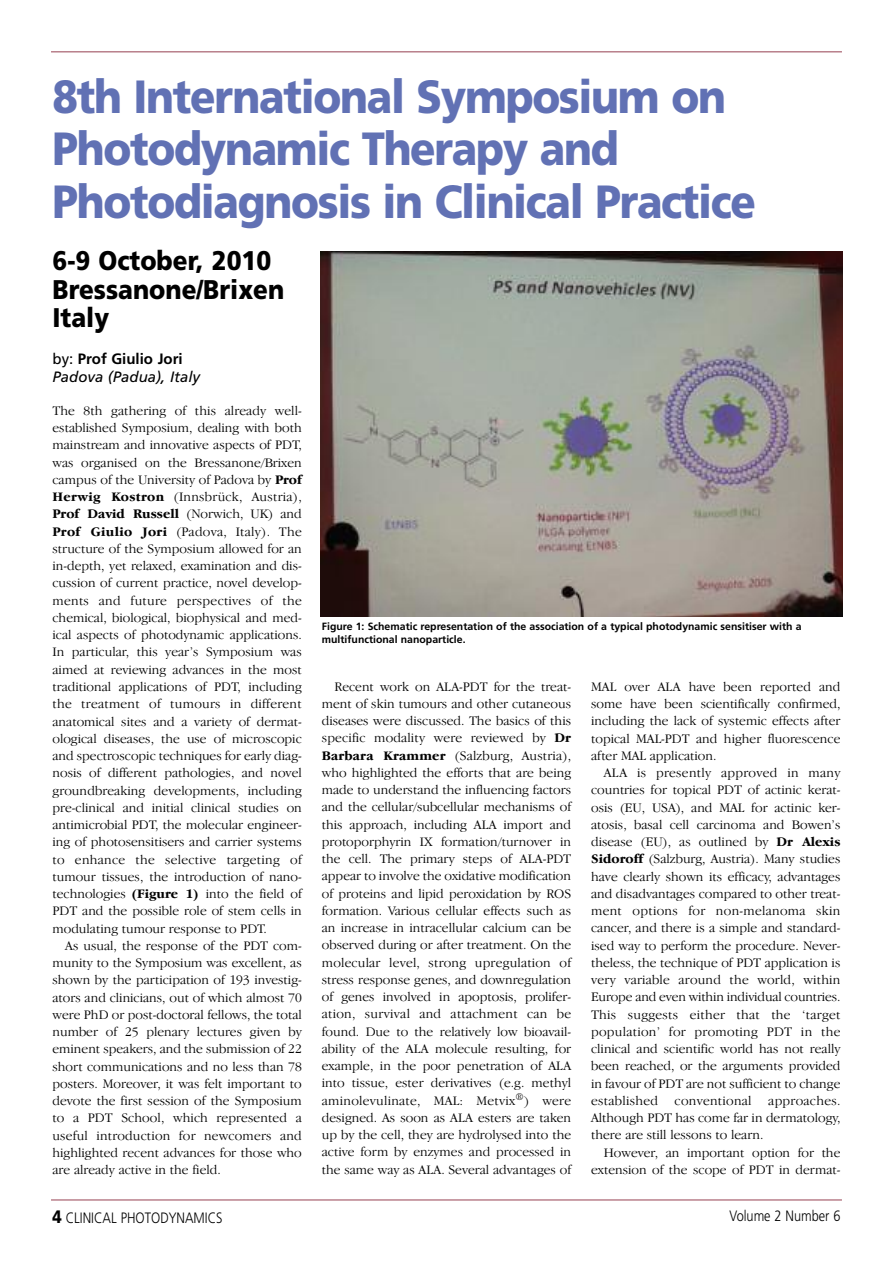
<style>
.page{position:relative;width:893px;height:1263px;background:#fff}
.page>*{position:absolute;margin:0;border:0;box-sizing:border-box;transform-origin:0 0}
.t1{font:900 46.5px/52.5px "Frutiger";letter-spacing:-.03em;color:#6171b4;scale:.9 1}
.t2{font:900 27px/28.5px "Frutiger";color:#000;scale:.9 1}
.t3{font:300 15px "Frutiger";color:#000;scale:.85 1}
.t4{font:italic 15px/18px "Frutiger";color:#000}
.t5{font:300 13.5px/17.2px "Garamond IT Cby BT";color:#000;text-align:justify}
.t6{font:700 10.5px/12.6px "Frutiger";color:#000}
.s1{font-style:normal}
.s2{font-weight:700;font-style:normal}
.s3{font-weight:700}
.s4{font-weight:900;font-size:18px}
</style>
<div class="page">
<hr style="left:51px;top:1199px;width:791px;height:2px;background:#b9808b">
<hr style="left:51px;top:51px;width:791px;height:2px;background:#b9808b">
<img style="left:320px;top:252px;width:523px;height:365px">
<h1 class="t1" style="left:53px;top:74px;width:783px">8th International Symposium on<br>Photodynamic Therapy and<br>Photodiagnosis in Clinical Practice</h1>
<h2 class="t2" style="left:53px;top:249px;width:259px">6-9 October, 2010<br>Bressanone/Brixen<br>Italy</h2>
<p class="t4" style="left:53px;top:351px;width:149px"><span class="s1">by:</span> <span class="s2">Prof Giulio Jori<br></span>Padova (Padua), Italy</p>
<p class="t5" style="left:53px;top:403px;width:251px">The 8th gathering of this already well&shy;established Symposium, dealing with both mainstream and innovative aspects of PDT, was organised on the Bressanone/Brixen campus of the University of Padova by <span class="s3">Prof Herwig Kostron</span> (Innsbrück, Austria), <span class="s3">Prof David Russell</span> (Norwich, UK) and <span class="s3">Prof Giulio Jori</span> (Padova, Italy). The structure of the Symposium allowed for an in-depth, yet relaxed, examination and dis&shy;cussion of current practice, novel develop&shy;ments and future perspectives of the chemical, biological, biophysical and med&shy;ical aspects of photodynamic applications.<br>In particular, this year’s Symposium was aimed at reviewing advances in the most traditional applications of PDT, including the treatment of tumours in different anatomical sites and a variety of dermat&shy;ological diseases, the use of microscopic and spectroscopic techniques for early diag&shy;nosis of different pathologies, and novel groundbreaking developments, including pre-clinical and initial clinical studies on antimicrobial PDT, the molecular engineer&shy;ing of photosensitisers and carrier systems to enhance the selective targeting of tumour tissues, the introduction of nano&shy;technologies <span class="s3">(Figure 1)</span> into the field of PDT and the possible role of stem cells in modulating tumour response to PDT.</p>
<p class="t5" style="left:53px;top:938px;width:251px;text-indent:13px">As usual, the response of the PDT com&shy;munity to the Symposium was excellent, as shown by the participation of 193 investig&shy;ators and clinicians, out of which almost 70 were PhD or post-doctoral fellows, the total number of 25 plenary lectures given by eminent speakers, and the submission of 22 short communications and no less than 78 posters. Moreover, it was felt important to devote the first session of the Symposium to a PDT School, which represented a useful introduction for newcomers and highlighted recent advances for those who are already active in the field.</p>
<p class="t6" style="left:322px;top:621px;width:481px">Figure 1: Schematic representation of the association of a typical photodynamic sensitiser with a multifunctional nanoparticle.</p>
<p class="t5" style="left:322px;top:679px;width:251px;text-indent:13px">Recent work on ALA-PDT for the treat&shy;ment of skin tumours and other cutaneous diseases were discussed. The basics of this specific modality were reviewed by <span class="s3">Dr Barbara Krammer</span> (Salzburg, Austria), who highlighted the efforts that are being made to understand the influencing factors and the cellular/subcellular mechanisms of this approach, including ALA import and protoporphyrin IX formation/turnover in the cell. The primary steps of ALA-PDT appear to involve the oxidative modification of proteins and lipid peroxidation by ROS formation. Various cellular effects such as an increase in intracellular calcium can be observed during or after treatment. On the molecular level, strong upregulation of stress response genes, and downregulation of genes involved in apoptosis, prolifer&shy;ation, survival and attachment can be found. Due to the relatively low bioavail&shy;ability of the ALA molecule resulting, for example, in the poor penetration of ALA into tissue, ester derivatives (e.g. methyl aminolevulinate, MAL: Metvix<sup>®</sup>) were designed. As soon as ALA esters are taken up by the cell, they are hydrolysed into the active form by enzymes and processed in the same way as ALA. Several advantages of</p>
<p class="t5" style="left:591px;top:679px;width:251px">MAL over ALA have been reported and some have been scientifically confirmed, including the lack of systemic effects after topical MAL-PDT and higher fluorescence after MAL application.</p>
<p class="t5" style="left:591px;top:765px;width:251px;text-indent:13px">ALA is presently approved in many countries for topical PDT of actinic kerat&shy;osis (EU, USA), and MAL for actinic ker&shy;atosis, basal cell carcinoma and Bowen’s disease (EU), as outlined by <span class="s3">Dr Alexis Sidoroff</span> (Salzburg, Austria). Many studies have clearly shown its efficacy, advantages and disadvantages compared to other treat&shy;ment options for non-melanoma skin cancer, and there is a simple and standard&shy;ised way to perform the procedure. Never&shy;theless, the technique of PDT application is very variable around the world, within Europe and even within individual countries.<br>This suggests either that the ‘target population’ for promoting PDT in the clinical and scientific world has not really been reached, or the arguments provided in favour of PDT are not sufficient to change established conventional approaches.<br>Although PDT has come far in dermatology, there are still lessons to learn.</p>
<p class="t5" style="left:591px;top:1145px;width:251px;text-align:right">However, an important option for the extension of the scope of PDT in dermat-</p>
<p class="t3" style="left:53px;top:1212px;width:202px"><span class="s4">4</span> CLINICAL PHOTODYNAMICS</p>
<p class="t3" style="left:730px;top:1210px;width:132px">Volume 2 Number 6</p>
</div>
